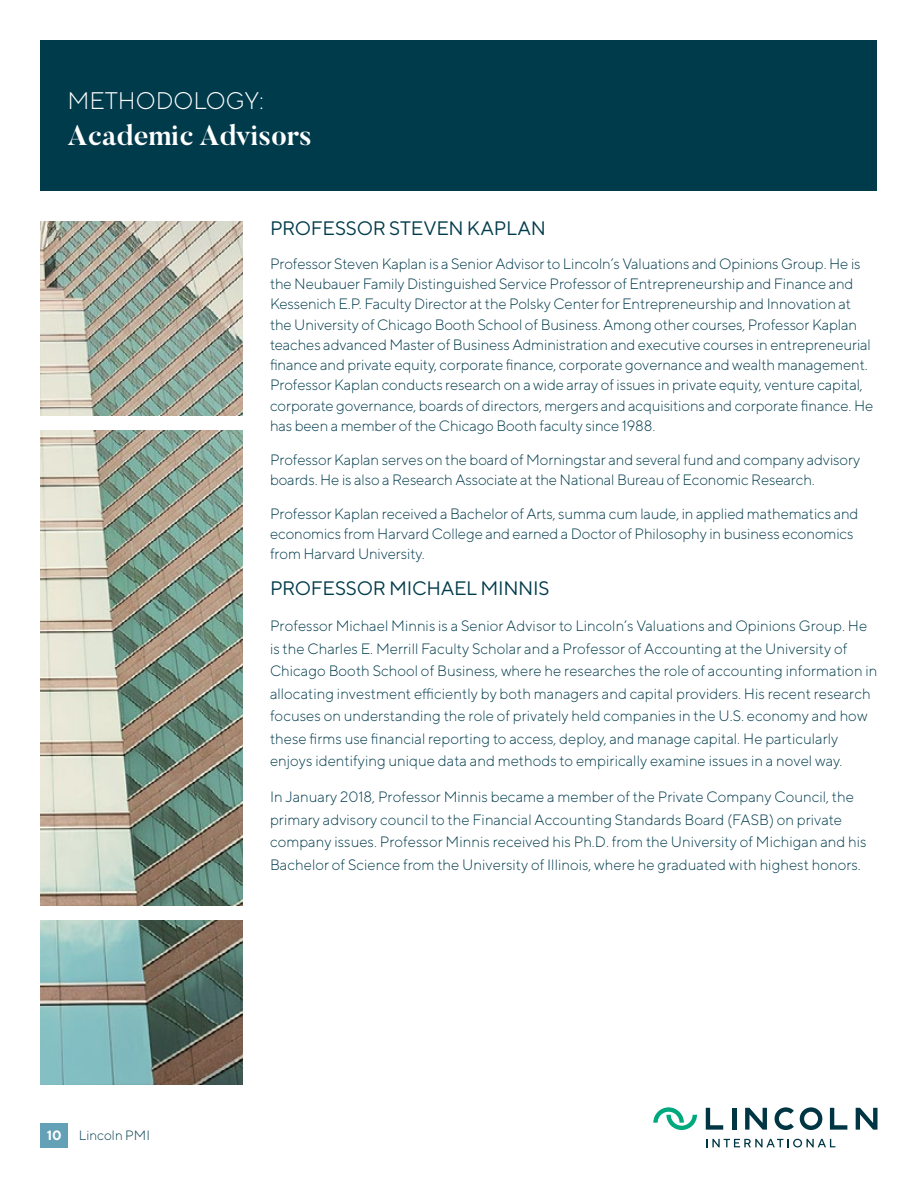
<style>
.page{position:relative;width:918px;height:1188px;background:#fff}
.page>*{position:absolute;margin:0;border:0;box-sizing:border-box;transform-origin:0 0}
.t1{font:700 28.5px "Butler";color:#fff}
.t2{font:300 24px "TT Norms";color:#fff}
.t3{font:19.5px "TT Norms";letter-spacing:-.015em;color:#003b4c}
.t4{font:300 15px/20.2px "TT Norms";letter-spacing:-.01em;color:#003b4c}
.t5{font:300 13.5px "TT Norms";color:#003b4c}
.t6{font:700 13.5px "TT Norms";color:#fff}
</style>
<div class="page">
<hr style="left:732px;top:1108px;width:4px;height:22px;background:#003644">
<svg style="left:745px;top:1108px;width:22px;height:22px"></svg>
<svg style="left:706px;top:1108px;width:17px;height:22px"></svg>
<svg style="left:856px;top:1108px;width:21px;height:22px"></svg>
<svg style="left:830px;top:1108px;width:17px;height:22px"></svg>
<svg style="left:775px;top:1107px;width:19px;height:23px"></svg>
<svg style="left:800px;top:1107px;width:22px;height:23px"></svg>
<svg style="left:653px;top:1107px;width:44px;height:23px"></svg>
<svg style="left:706px;top:1139px;width:129px;height:9px"></svg>
<div style="left:40px;top:1123px;width:28px;height:25px;background:#64a1b7"></div>
<div style="left:40px;top:40px;width:838px;height:151px;background:#003b4c"></div>
<img style="left:40px;top:221px;width:203px;height:864px">
<div style="left:23px;top:906px;width:231px;height:14px;background:#fff"></div>
<div style="left:23px;top:416px;width:225px;height:13px;background:#fff"></div>
<h2 class="t2" style="left:68px;top:86px;width:198px">METHODOLOGY:</h2>
<h1 class="t1" style="left:68px;top:117px;width:246px">Academic Advisors</h1>
<p class="t6" style="left:47px;top:1127px;width:16px">10</p>
<p class="t5" style="left:79px;top:1127px;width:73px">Lincoln PMI</p>
<h3 class="t3" style="left:270px;top:216px;width:278px">PROFESSOR STEVEN KAPLAN</h3>
<p class="t4" style="left:270px;top:253px;width:605px">Professor Steven Kaplan is a Senior Advisor to Lincoln’s Valuations and Opinions Group. He is the Neubauer Family Distinguished Service Professor of Entrepreneurship and Finance and Kessenich E.P. Faculty Director at the Polsky Center for Entrepreneurship and Innovation at the University of Chicago Booth School of Business. Among other courses, Professor Kaplan teaches advanced Master of Business Administration and executive courses in entrepreneurial finance and private equity, corporate finance, corporate governance and wealth management.<br>Professor Kaplan conducts research on a wide array of issues in private equity, venture capital, corporate governance, boards of directors, mergers and acquisitions and corporate finance. He has been a member of the Chicago Booth faculty since 1988.</p>
<p class="t4" style="left:270px;top:449px;width:592px">Professor Kaplan serves on the board of Morningstar and several fund and company advisory boards. He is also a Research Associate at the National Bureau of Economic Research.</p>
<p class="t4" style="left:270px;top:503px;width:590px">Professor Kaplan received a Bachelor of Arts, summa cum laude, in applied mathematics and economics from Harvard College and earned a Doctor of Philosophy in business economics from Harvard University.</p>
<h3 class="t3" style="left:270px;top:576px;width:281px">PROFESSOR MICHAEL MINNIS</h3>
<p class="t4" style="left:270px;top:614px;width:609px;line-height:22.5px">Professor Michael Minnis is a Senior Advisor to Lincoln’s Valuations and Opinions Group. He is the Charles E. Merrill Faculty Scholar and a Professor of Accounting at the University of Chicago Booth School of Business, where he researches the role of accounting information in allocating investment efficiently by both managers and capital providers. His recent research focuses on understanding the role of privately held companies in the U.S. economy and how these firms use financial reporting to access, deploy, and manage capital. He particularly enjoys identifying unique data and methods to empirically examine issues in a novel way.</p>
<p class="t4" style="left:270px;top:785px;width:598px;line-height:22.5px">In January 2018, Professor Minnis became a member of the Private Company Council, the primary advisory council to the Financial Accounting Standards Board (FASB) on private company issues. Professor Minnis received his Ph.D. from the University of Michigan and his Bachelor of Science from the University of Illinois, where he graduated with highest honors.</p>
</div>
